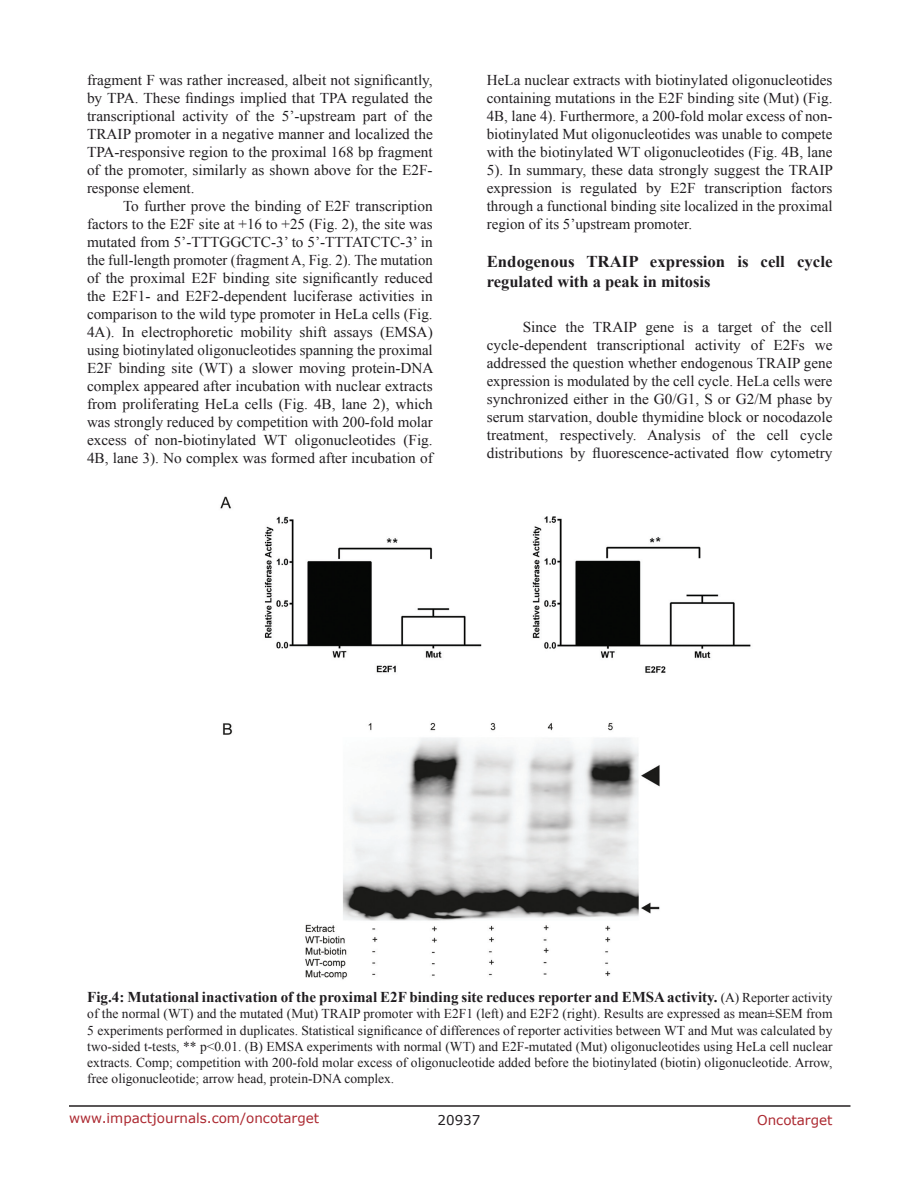
<style>
.page{position:relative;width:918px;height:1188px;background:#fff}
.page>*{position:absolute;margin:0;border:0;box-sizing:border-box;transform-origin:0 0}
.t1{font:700 16.5px/19.8px "Times New Roman";color:#201d20}
.t2{font:15px/18px "Times New Roman";color:#201d20;text-align:justify}
.t3{font:700 15px "Times New Roman";color:#201d20}
.t4{font:13.5px/16.2px "Times New Roman";color:#201d20;text-align:justify}
.t5{font:13.5px "Verdana";color:#ac2830}
.t6{font:13.5px "Verdana";color:#201d20}
.s1{font-weight:400;font-size:13.5px}
</style>
<div class="page">
<hr style="left:69px;top:1105px;width:781px;height:2px;background:#231f20">
<img style="left:220px;top:496px;width:531px;height:484px">
<p class="t2" style="left:87px;top:71px;width:347px">fragment F was rather increased, albeit not significantly, by TPA. These findings implied that TPA regulated the transcriptional activity of the 5’-upstream part of the TRAIP promoter in a negative manner and localized the TPA-responsive region to the proximal 168 bp fragment of the promoter, similarly as shown above for the E2F&shy;response element.</p>
<p class="t2" style="left:87px;top:197px;width:348px;text-indent:36px">To further prove the binding of E2F transcription factors to the E2F site at +16 to +25 (Fig. 2), the site was mutated from 5’-TTTGGCTC-3’ to 5’-TTTATCTC-3’ in the full-length promoter (fragment A, Fig. 2). The mutation of the proximal E2F binding site significantly reduced the E2F1- and E2F2-dependent luciferase activities in comparison to the wild type promoter in HeLa cells (Fig.<br>4A). In electrophoretic mobility shift assays (EMSA) using biotinylated oligonucleotides spanning the proximal E2F binding site (WT) a slower moving protein-DNA complex appeared after incubation with nuclear extracts from proliferating HeLa cells (Fig. 4B, lane 2), which was strongly reduced by competition with 200-fold molar excess of non-biotinylated WT oligonucleotides (Fig.<br>4B, lane 3). No complex was formed after incubation of</p>
<p class="t2" style="left:487px;top:71px;width:348px">HeLa nuclear extracts with biotinylated oligonucleotides containing mutations in the E2F binding site (Mut) (Fig.<br>4B, lane 4). Furthermore, a 200-fold molar excess of non&shy;biotinylated Mut oligonucleotides was unable to compete with the biotinylated WT oligonucleotides (Fig. 4B, lane 5). In summary, these data strongly suggest the TRAIP expression is regulated by E2F transcription factors through a functional binding site localized in the proximal region of its 5’upstream promoter.</p>
<p class="t1" style="left:487px;top:251px;width:347px">Endogenous TRAIP expression is cell cycle regulated with a peak in mitosis</p>
<p class="t2" style="left:487px;top:318px;width:347px;text-indent:36px">Since the TRAIP gene is a target of the cell cycle-dependent transcriptional activity of E2Fs we addressed the question whether endogenous TRAIP gene expression is modulated by the cell cycle. HeLa cells were synchronized either in the G0/G1, S or G2/M phase by serum starvation, double thymidine block or nocodazole treatment, respectively. Analysis of the cell cycle distributions by fluorescence-activated flow cytometry</p>
<p class="t3" style="left:87px;top:987px;width:747px">Fig.4: Mutational inactivation of the proximal E2F binding site reduces reporter and EMSA activity. <span class="s1">(A) Reporter activity</span></p>
<p class="t4" style="left:87px;top:1006px;width:747px">of the normal (WT) and the mutated (Mut) TRAIP promoter with E2F1 (left) and E2F2 (right). Results are expressed as mean±SEM from 5 experiments performed in duplicates. Statistical significance of differences of reporter activities between WT and Mut was calculated by two-sided t-tests, ** p&lt;0.01. (B) EMSA experiments with normal (WT) and E2F-mutated (Mut) oligonucleotides using HeLa cell nuclear extracts. Comp; competition with 200-fold molar excess of oligonucleotide added before the biotinylated (biotin) oligonucleotide. Arrow, free oligonucleotide; arrow head, protein-DNA complex.</p>
<p class="t5" style="left:69px;top:1109px;width:252px">www.impactjournals.com/oncotarget</p>
<p class="t6" style="left:438px;top:1111px;width:44px">20937</p>
<p class="t5" style="left:757px;top:1111px;width:77px">Oncotarget</p>
</div>
